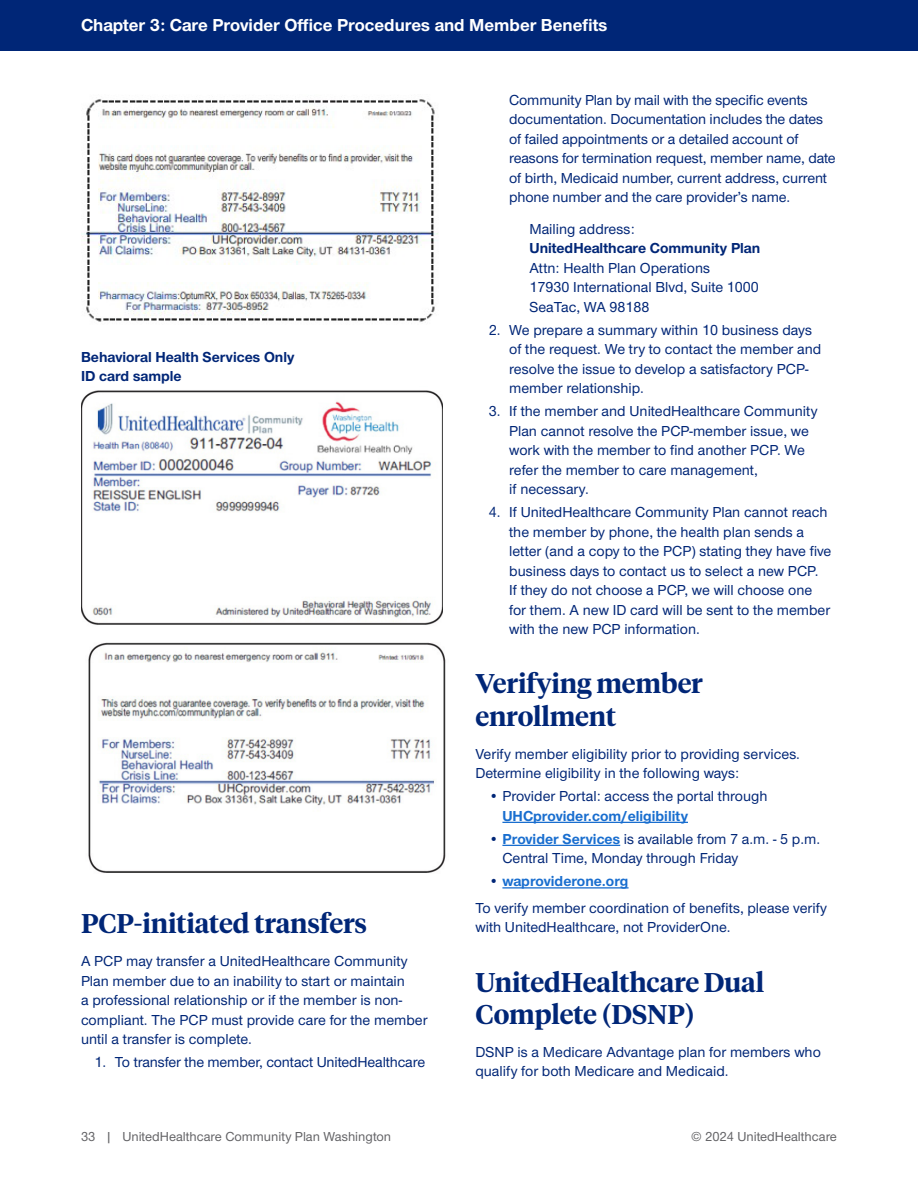
<style>
.page{position:relative;width:918px;height:1188px;background:#fff}
.page>*{position:absolute;margin:0;border:0;box-sizing:border-box;transform-origin:0 0}
.BLUE_MAIN_HEADER{font:600 27px/32.4px "UHC Serif Headline";letter-spacing:-.005em;color:#002677}
.t1{font:700 18px "UHC Sans";color:#fff}
.BODY{font:500 15px/19.5px "UHC Sans";color:#002677}
.BODY-2{font:700 15px/19.5px "UHC Sans";color:#002677}
.t2{font:700 15px "UHC Sans";color:#196ecf}
.t3{font:13.5px "UHC Sans";color:#636366}
.s1{font-weight:700}
.s2{font-weight:700;color:#196ecf}
.s3{font-weight:500;color:#002677}
</style>
<div class="page">
<div style="left:0;top:0;width:918px;height:51px;background:#002677"></div>
<img style="left:81px;top:99px;width:357px;height:223px">
<img style="left:81px;top:390px;width:361px;height:235px">
<img style="left:88px;top:642px;width:358px;height:231px">
<hr style="left:502px;top:822px;width:186px;height:1px;background:#196ecf">
<hr style="left:502px;top:845px;width:118px;height:1px;background:#196ecf">
<hr style="left:502px;top:887px;width:127px;height:2px;background:#196ecf">
<p class="t1" style="left:81px;top:13px;width:528px">Chapter 3: Care Provider Office Procedures and Member Benefits</p>
<p class="BODY-2" style="left:81px;top:346px;width:215px">Behavioral Health Services Only<br>ID card sample</p>
<p class="BLUE_MAIN_HEADER" style="left:81px;top:906px;width:288px">PCP-initiated transfers</p>
<p class="BODY" style="left:81px;top:951px;width:348px">A PCP may transfer a UnitedHealthcare Community Plan member due to an inability to start or maintain<br>a professional relationship or if the member is non&shy;compliant. The PCP must provide care for the member until a transfer is complete.</p>
<p class="BODY" style="left:94px;top:1052px;width:332px">1. To transfer the member, contact UnitedHealthcare</p>
<p class="BODY" style="left:509px;top:89px;width:328px">Community Plan by mail with the specific events documentation. Documentation includes the dates of failed appointments or a detailed account of reasons for termination request, member name, date of birth, Medicaid number, current address, current phone number and the care provider’s name.</p>
<p class="BODY" style="left:529px;top:218px;width:232px">Mailing address:<br><span class="s1">UnitedHealthcare Community Plan<br></span>Attn: Health Plan Operations<br>17930 International Blvd, Suite 1000<br>SeaTac, WA 98188</p>
<p class="BODY" style="left:509px;top:319px;width:314px;text-indent:-20px">2. We prepare a summary within 10 business days of the request. We try to contact the member and resolve the issue to develop a satisfactory PCP&shy;member relationship.</p>
<p class="BODY" style="left:509px;top:401px;width:310px;text-indent:-20px">3. If the member and UnitedHealthcare Community Plan cannot resolve the PCP-member issue, we work with the member to find another PCP. We refer the member to care management,<br>if necessary.</p>
<p class="BODY" style="left:509px;top:502px;width:324px;text-indent:-20px">4. If UnitedHealthcare Community Plan cannot reach the member by phone, the health plan sends a letter (and a copy to the PCP) stating they have five business days to contact us to select a new PCP.<br>If they do not choose a PCP, we will choose one for them. A new ID card will be sent to the member with the new PCP information.</p>
<p class="BLUE_MAIN_HEADER" style="left:475px;top:666px;width:229px">Verifying member enrollment</p>
<p class="BODY" style="left:475px;top:743px;width:326px">Verify member eligibility prior to providing services.<br>Determine eligibility in the following ways:</p>
<p class="BODY" style="left:502px;top:786px;width:267px;text-indent:-14px">• Provider Portal: access the portal through<br><span class="s2">UHCprovider.com/eligibility</span></p>
<p class="BODY" style="left:502px;top:828px;width:319px;text-indent:-14px">• <span class="s2">Provider Services</span> is available from 7 a.m. - 5 p.m.<br>Central Time, Monday through Friday</p>
<p class="t2" style="left:489px;top:871px;width:141px"><span class="s3">•</span> waproviderone.org</p>
<p class="BODY" style="left:475px;top:897px;width:353px">To verify member coordination of benefits, please verify with UnitedHealthcare, not ProviderOne.</p>
<p class="BLUE_MAIN_HEADER" style="left:475px;top:964px;width:290px">UnitedHealthcare Dual<br>Complete (DSNP)</p>
<p class="BODY" style="left:475px;top:1042px;width:347px">DSNP is a Medicare Advantage plan for members who qualify for both Medicare and Medicaid.</p>
<p class="t3" style="left:81px;top:1128px;width:312px">33 | UnitedHealthcare Community Plan Washington</p>
<p class="t3" style="left:691px;top:1128px;width:147px">© 2024 UnitedHealthcare</p>
</div>
